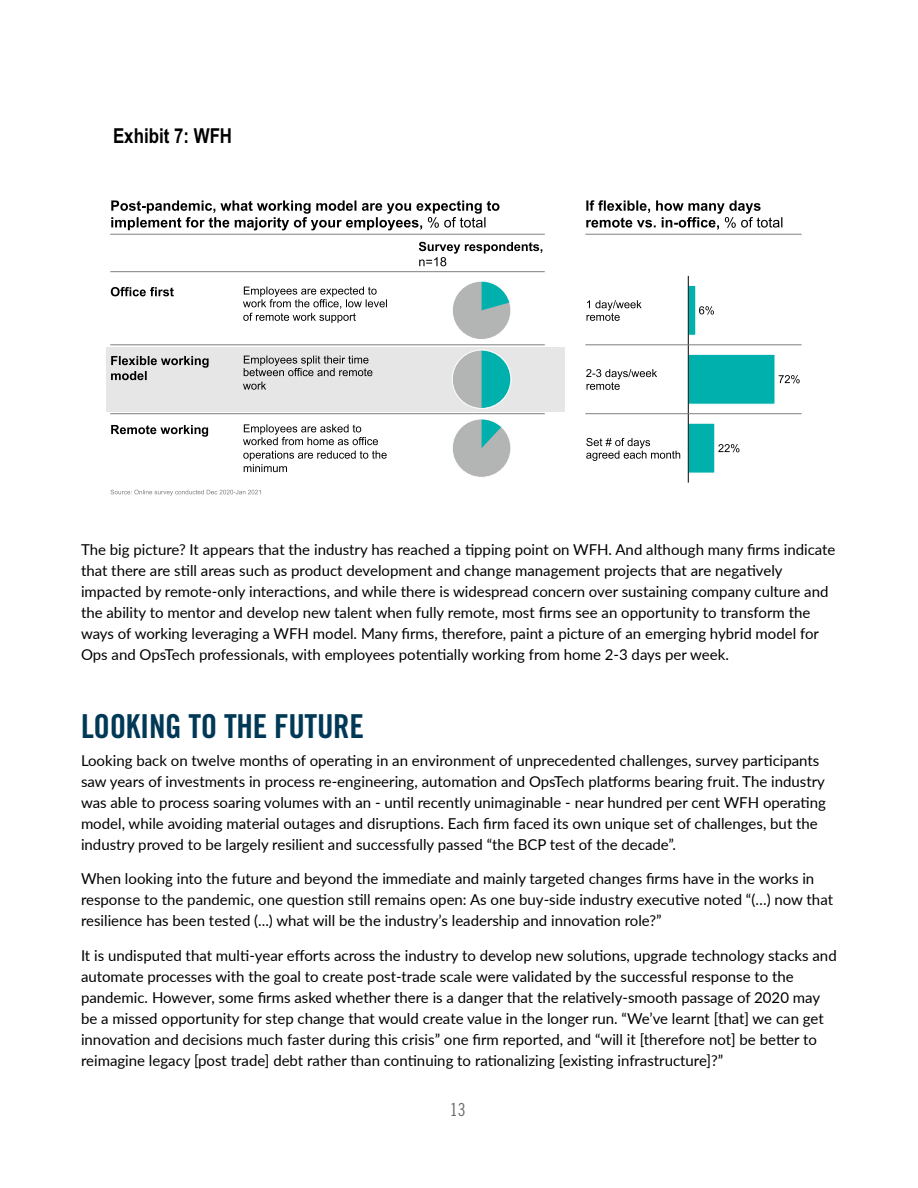
<style>
.page{position:relative;width:918px;height:1188px;background:#fff}
.page>*{position:absolute;margin:0;border:0;box-sizing:border-box;transform-origin:0 0}
.t1{font:33px "Trade Gothic LT Std Bd Cn 20";letter-spacing:-.01em;color:#003956}
.t2{font:700 20.55px "Arial Narrow";color:#000}
.t3{font:18px "Trade Gothic LT Std Cn 18";color:#6b6c6f}
.t4{font:15px/21px "Lato";color:#000}
</style>
<div class="page">
<div style="left:106px;top:347px;width:459px;height:65px;background:#e6e6e6"></div>
<svg style="left:419px;top:242px;width:123px;height:24px"></svg>
<hr style="left:688px;top:276px;width:1px;height:207px;background:#000">
<svg style="left:688px;top:285px;width:112px;height:189px"></svg>
<svg style="left:586px;top:438px;width:94px;height:23px"></svg>
<svg style="left:587px;top:300px;width:55px;height:21px"></svg>
<svg style="left:586px;top:369px;width:71px;height:21px"></svg>
<div style="left:452px;top:350px;width:59px;height:58px;background:#b3b4b4;border-radius:50%"></div>
<svg style="left:481px;top:350px;width:30px;height:59px"></svg>
<div style="left:452px;top:281px;width:59px;height:59px;background:#b3b4b4;border-radius:50%"></div>
<div style="left:452px;top:281px;width:59px;height:59px;border:1px solid #fff;border-radius:50%"></div>
<svg style="left:481px;top:281px;width:29px;height:29px"></svg>
<svg style="left:111px;top:356px;width:98px;height:24px"></svg>
<svg style="left:111px;top:287px;width:63px;height:9px"></svg>
<svg style="left:111px;top:425px;width:97px;height:12px"></svg>
<svg style="left:244px;top:356px;width:128px;height:20px"></svg>
<svg style="left:243px;top:382px;width:23px;height:8px"></svg>
<svg style="left:243px;top:287px;width:144px;height:36px"></svg>
<svg style="left:243px;top:424px;width:135px;height:21px"></svg>
<svg style="left:243px;top:451px;width:144px;height:21px"></svg>
<div style="left:452px;top:419px;width:59px;height:58px;background:#b3b4b4;border-radius:50%"></div>
<div style="left:452px;top:419px;width:59px;height:59px;border:1px solid #fff;border-radius:50%"></div>
<svg style="left:481px;top:419px;width:21px;height:29px"></svg>
<svg style="left:111px;top:200px;width:389px;height:30px"></svg>
<svg style="left:586px;top:200px;width:196px;height:30px"></svg>
<hr style="left:585px;top:234px;width:217px;height:1px;background:#7f7f80">
<hr style="left:110px;top:234px;width:435px;height:1px;background:#7f7f80">
<hr style="left:110px;top:271px;width:435px;height:1px;background:#7f7f80">
<hr style="left:110px;top:413px;width:435px;height:1px;background:#7f7f80">
<hr style="left:110px;top:345px;width:435px;height:1px;background:#7f7f80">
<hr style="left:585px;top:413px;width:217px;height:1px;background:#7f7f80">
<hr style="left:585px;top:345px;width:217px;height:1px;background:#7f7f80">
<svg style="left:111px;top:490px;width:150px;height:6px"></svg>
<h2 class="t2" style="left:113px;top:120px;width:120px">Exhibit 7: WFH</h2>
<p class="t4" style="left:81px;top:538px;width:756px">The big picture? It appears that the industry has reached a tipping point on WFH. And although many firms indicate that there are still areas such as product development and change management projects that are negatively impacted by remote-only interactions, and while there is widespread concern over sustaining company culture and the ability to mentor and develop new talent when fully remote, most firms see an opportunity to transform the ways of working leveraging a WFH model. Many firms, therefore, paint a picture of an emerging hybrid model for Ops and OpsTech professionals, with employees potentially working from home 2-3 days per week.</p>
<h1 class="t1" style="left:81px;top:706px;width:285px">LOOKING TO THE FUTURE</h1>
<p class="t4" style="left:81px;top:749px;width:747px">Looking back on twelve months of operating in an environment of unprecedented challenges, survey participants saw years of investments in process re-engineering, automation and OpsTech platforms bearing fruit. The industry was able to process soaring volumes with an - until recently unimaginable - near hundred per cent WFH operating model, while avoiding material outages and disruptions. Each firm faced its own unique set of challenges, but the industry proved to be largely resilient and successfully passed “the BCP test of the decade”.</p>
<p class="t4" style="left:81px;top:868px;width:754px">When looking into the future and beyond the immediate and mainly targeted changes firms have in the works in response to the pandemic, one question still remains open: As one buy-side industry executive noted “(…) now that resilience has been tested (...) what will be the industry’s leadership and innovation role?”</p>
<p class="t4" style="left:81px;top:944px;width:757px">It is undisputed that multi-year efforts across the industry to develop new solutions, upgrade technology stacks and automate processes with the goal to create post-trade scale were validated by the successful response to the pandemic. However, some firms asked whether there is a danger that the relatively-smooth passage of 2020 may be a missed opportunity for step change that would create value in the longer run. “We’ve learnt [that] we can get innovation and decisions much faster during this crisis” one firm reported, and “will it [therefore not] be better to reimagine legacy [post trade] debt rather than continuing to rationalizing [existing infrastructure]?”</p>
<p class="t3" style="left:450px;top:1099px;width:17px">13</p>
</div>
